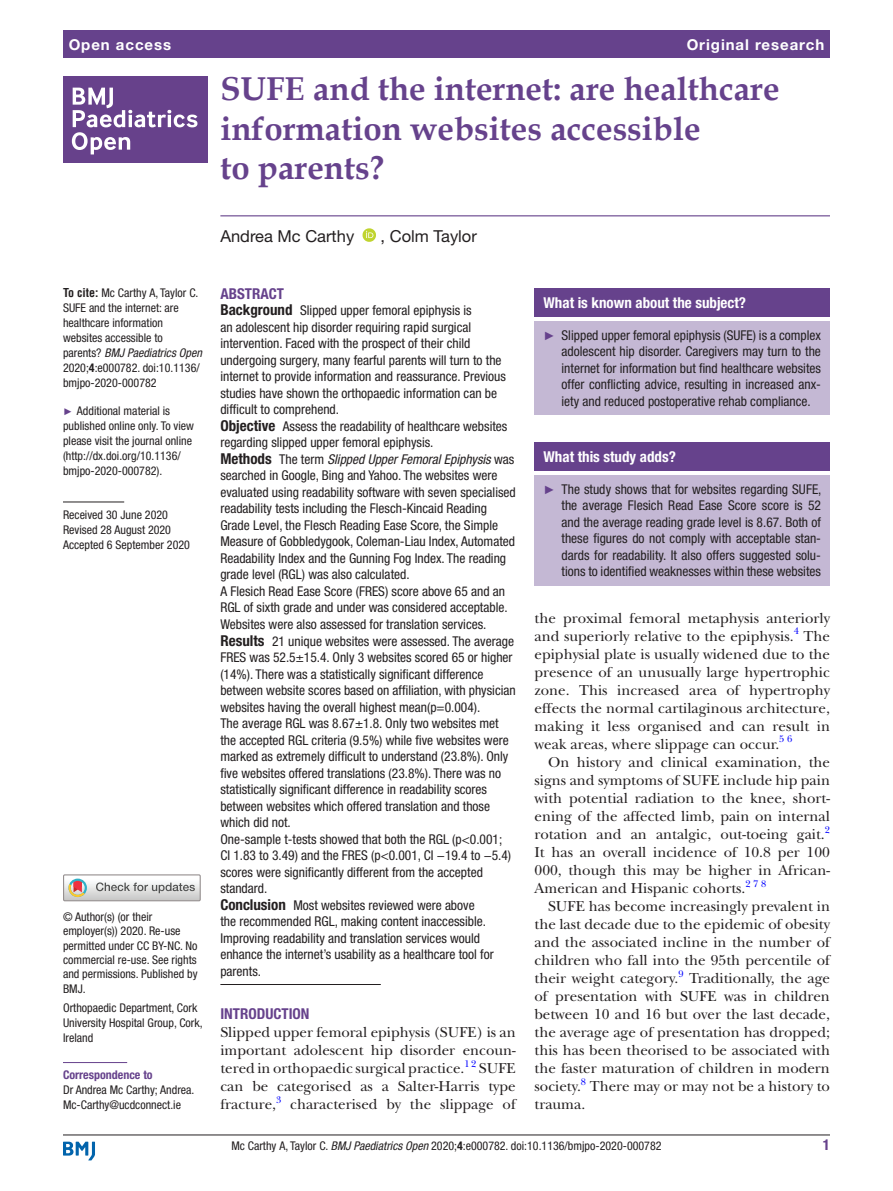
<style>
.page{position:relative;width:893px;height:1191px;background:#fff}
.page>*{position:absolute;margin:0;border:0;box-sizing:border-box;transform-origin:0 0}
.t1{font:700 33px/39px "Book Antiqua";color:#66428c}
.t2{font:16.5px "Helvetica Neue LT Std";color:#231f20}
.t3{font:15px/18px "New Baskerville";color:#231f20;text-align:justify}
.t4{font:700 condensed 15px "Helvetica Neue LT Std";color:#fff}
.t5{font:700 15px "Helvetica Neue LT Std";letter-spacing:.065em;color:#fff}
.t6{font:700 condensed 15px "Helvetica Neue LT Std";color:#66428c}
.t7{font:condensed 13.5px/16.5px "Helvetica Neue LT Std";color:#231f20;text-align:justify}
.t8{font:condensed 12px/15px "Helvetica Neue LT Std";color:#231f20}
.t9{font:700 condensed 12px "Helvetica Neue LT Std";color:#66428c}
.t10{font:9.9px "New Baskerville";color:#00f}
.s1{font-family:"Helvetica LT Std";font-weight:700}
.s2{font-style:italic}
.s3{font-weight:700}
.s4{font-family:"Arial";font-stretch:normal;font-size:9.75px;color:#66428c}
.s5{font-weight:700;font-size:15px}
.s6{font-family:"Arial";font-stretch:normal;font-size:12px;color:#66428c}
</style>
<div class="page">
<hr style="left:63px;top:1134px;width:767px;height:1px;background:#231f20">
<svg style="left:63px;top:1141px;width:32px;height:19px"></svg>
<div style="left:63px;top:31px;width:767px;height:27px;background:#66428c"></div>
<hr style="left:220px;top:215px;width:610px;height:1px;background:#66428c">
<svg style="left:362px;top:228px;width:14px;height:14px"></svg>
<hr style="left:63px;top:501px;width:61px;height:1px;background:#231f20">
<hr style="left:63px;top:1062px;width:64px;height:1px;background:#66428c">
<div style="left:63px;top:874px;width:138px;height:27px;border:1px solid #969090"></div>
<svg style="left:64px;top:875px;width:136px;height:25px"></svg>
<div style="left:63px;top:76px;width:144px;height:87px;background:#67418b"></div>
<svg style="left:72px;top:88px;width:125px;height:66px"></svg>
<hr style="left:220px;top:984px;width:161px;height:1px;background:#231f20">
<div style="left:535px;top:288px;width:295px;height:29px;background:#66428c"></div>
<div style="left:535px;top:321px;width:295px;height:93px;background:#c4b8d4"></div>
<div style="left:535px;top:442px;width:295px;height:29px;background:#66428c"></div>
<div style="left:535px;top:475px;width:295px;height:110px;background:#c4b8d4"></div>
<p class="t5" style="left:69px;top:35px;width:104px">Open access</p>
<p class="t8" style="left:63px;top:285px;width:140px"><span class="s1">To cite:</span> Mc Carthy A, Taylor C.<br>SUFE and the internet: are healthcare information websites accessible to parents? <span class="s2">BMJ Paediatrics Open<br></span>2020;<span class="s3">4</span>:e000782. doi:10.1136/ bmjpo-2020-000782</p>
<p class="t8" style="left:63px;top:403px;width:133px"><span class="s4">►</span> Additional material is published online only. To view please visit the journal online (http://dx.doi.org/10.1136/ bmjpo-2020-000782).</p>
<p class="t8" style="left:63px;top:507px;width:128px">Received 30 June 2020<br>Revised 28 August 2020<br>Accepted 6 September 2020</p>
<p class="t8" style="left:63px;top:909px;width:136px;line-height:14.4px">© Author(s) (or their employer(s)) 2020. Re-use permitted under CC BY-NC. No commercial re-use. See rights and permissions. Published by<br>BMJ.</p>
<p class="t8" style="left:63px;top:1000px;width:141px">Orthopaedic Department, Cork<br>University Hospital Group, Cork,<br>Ireland</p>
<p class="t9" style="left:63px;top:1068px;width:91px">Correspondence to</p>
<p class="t8" style="left:63px;top:1082px;width:133px">Dr Andrea Mc Carthy; Andrea.<br>Mc-Carthy@ucdconnect.ie</p>
<p class="t5" style="left:687px;top:35px;width:139px">Original research</p>
<h1 class="t1" style="left:220px;top:70px;width:561px">SUFE and the internet: are healthcare information websites accessible<br>to parents?</h1>
<p class="t2" style="left:220px;top:226px;width:135px">Andrea Mc Carthy</p>
<p class="t2" style="left:381px;top:226px;width:98px">, Colm Taylor</p>
<p class="t6" style="left:220px;top:284px;width:65px">ABSTRACT</p>
<p class="t7" style="left:220px;top:302px;width:297px;text-align:left"><span class="s5">Background</span> Slipped upper femoral epiphysis is<br>an adolescent hip disorder requiring rapid surgical intervention. Faced with the prospect of their child undergoing surgery, many fearful parents will turn to the internet to provide information and reassurance. Previous studies have shown the orthopaedic information can be difficult to comprehend.<br><span class="s5">Objective</span> Assess the readability of healthcare websites regarding slipped upper femoral epiphysis.<br><span class="s5">Methods</span> The term <span class="s2">Slipped Upper Femoral Epiphysis</span> was searched in Google, Bing and Yahoo. The websites were evaluated using readability software with seven specialised readability tests including the Flesch-Kincaid Reading Grade Level, the Flesch Reading Ease Score, the Simple Measure of Gobbledygook, Coleman-Liau Index, Automated Readability Index and the Gunning Fog Index. The reading grade level (RGL) was also calculated.<br>A Flesich Read Ease Score (FRES) score above 65 and an RGL of sixth grade and under was considered acceptable.<br>Websites were also assessed for translation services.<br><span class="s5">Results</span> 21 unique websites were assessed. The average FRES was 52.5±15.4. Only 3 websites scored 65 or higher (14%). There was a statistically significant difference between website scores based on affiliation, with physician websites having the overall highest mean(p=0.004).<br>The average RGL was 8.67±1.8. Only two websites met the accepted RGL criteria (9.5%) while five websites were marked as extremely difficult to understand (23.8%). Only five websites offered translations (23.8%). There was no statistically significant difference in readability scores between websites which offered translation and those which did not.<br>One-sample t-tests showed that both the RGL (p&lt;0.001;<br>CI 1.83 to 3.49) and the FRES (p&lt;0.001, CI −19.4 to −5.4) scores were significantly different from the accepted standard.<br><span class="s5">Conclusion</span> Most websites reviewed were above<br>the recommended RGL, making content inaccessible.<br>Improving readability and translation services would enhance the internet’s usability as a healthcare tool for parents.</p>
<p class="t6" style="left:220px;top:1005px;width:91px">INTRODUCTION</p>
<p class="t3" style="left:220px;top:1023px;width:297px">Slipped upper femoral epiphysis (SUFE) is an important adolescent hip disorder encoun&shy;tered in orthopaedic surgical practice.<sup>1</sup> <sup>2</sup> SUFE can be categorised as a Salter-Harris type fracture,</p>
<p class="t10" style="left:276px;top:1093px;width:7px">3</p>
<p class="t3" style="left:290px;top:1095px;width:227px">characterised by the slippage of</p>
<p class="t4" style="left:544px;top:293px;width:204px">What is known about the subject?</p>
<p class="t7" style="left:562px;top:326px;width:261px;text-indent:-18px"><span class="s6">►</span> Slipped upper femoral epiphysis (SUFE) is a complex adolescent hip disorder. Caregivers may turn to the internet for information but find healthcare websites offer conflicting advice, resulting in increased anx&shy;iety and reduced postoperative rehab compliance.</p>
<p class="t4" style="left:544px;top:447px;width:134px">What this study adds?</p>
<p class="t7" style="left:562px;top:480px;width:261px;text-indent:-18px"><span class="s6">►</span> The study shows that for websites regarding SUFE, the average Flesich Read Ease Score score is 52 and the average reading grade level is 8.67. Both of these figures do not comply with acceptable stan&shy;dards for readability. It also offers suggested solu&shy;tions to identified weaknesses within these websites</p>
<p class="t3" style="left:535px;top:609px;width:297px">the proximal femoral metaphysis anteriorly and superiorly relative to the epiphysis.</p>
<p class="t10" style="left:794px;top:625px;width:7px">4</p>
<p class="t3" style="left:535px;top:627px;width:297px;text-indent:269px">The epiphysial plate is usually widened due to the presence of an unusually large hypertrophic zone. This increased area of hypertrophy effects the normal cartilaginous architecture, making it less organised and can result in weak areas, where slippage can occur.</p>
<p class="t10" style="left:779px;top:733px;width:14px">5 6</p>
<p class="t3" style="left:535px;top:753px;width:297px;text-indent:14px">On history and clinical examination, the signs and symptoms of SUFE include hip pain with potential radiation to the knee, short&shy;ening of the affected limb, pain on internal rotation and an antalgic, out-toeing gait.</p>
<p class="t10" style="left:825px;top:823px;width:7px">2</p>
<p class="t3" style="left:535px;top:843px;width:297px">It has an overall incidence of 10.8 per 100<br>000, though this may be higher in African-American and Hispanic cohorts.</p>
<p class="t10" style="left:745px;top:877px;width:22px">2 7 8</p>
<p class="t3" style="left:535px;top:897px;width:297px;text-indent:14px">SUFE has become increasingly prevalent in the last decade due to the epidemic of obesity and the associated incline in the number of children who fall into the 95th percentile of their weight category.</p>
<p class="t10" style="left:678px;top:967px;width:7px">9</p>
<p class="t3" style="left:535px;top:969px;width:297px;text-indent:155px">Traditionally, the age of presentation with SUFE was in children between 10 and 16 but over the last decade, the average age of presentation has dropped; this has been theorised to be associated with the faster maturation of children in modern society.</p>
<p class="t10" style="left:581px;top:1075px;width:7px">8</p>
<p class="t3" style="left:590px;top:1077px;width:242px">There may or may not be a history to</p>
<p class="t3" style="left:535px;top:1095px;width:52px">trauma.</p>
<p class="t8" style="left:231px;top:1137px;width:432px">Mc Carthy A, Taylor C. <span class="s2">BMJ Paediatrics Open</span> 2020;<span class="s3">4</span>:e000782. doi:10.1136/bmjpo-2020-000782</p>
<p class="t6" style="left:823px;top:1135px;width:9px">1</p>
</div>
